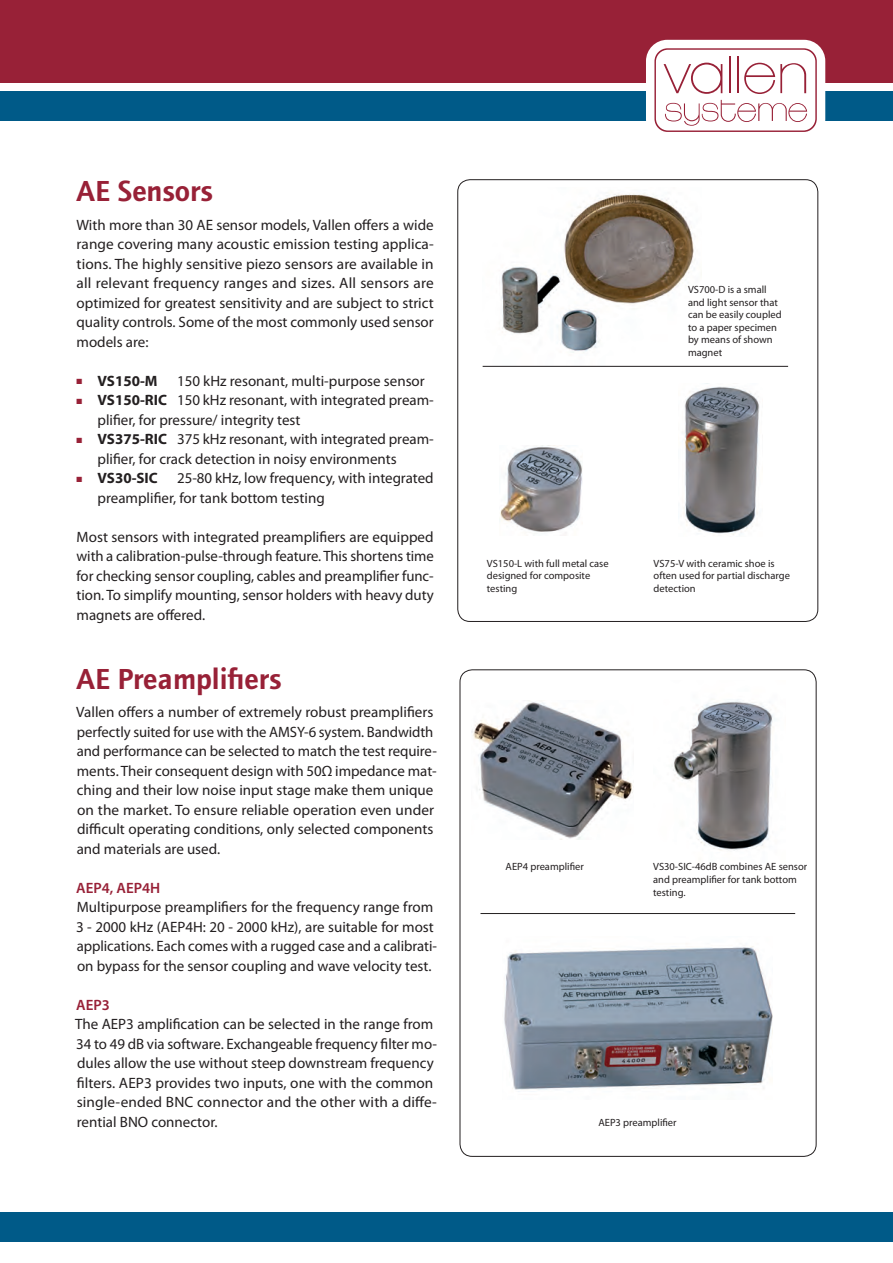
<style>
.page{position:relative;width:893px;height:1263px;background:#fff}
.page>*{position:absolute;margin:0;border:0;box-sizing:border-box;transform-origin:0 0}
.t1{font:600 30px "Foundry Journal";color:#982137}
.t2{font:15px/19.5px "Myriad Pro";color:#231f20}
.t3{font:700 15px "Myriad Pro";color:#231f20}
.t4{font:600 15px "Myriad Pro";color:#982137}
.t5{font:10.5px/12.6px "Myriad Pro";color:#231f20}
.s1{color:#982137}
.s2{font-weight:700}
</style>
<div class="page">
<img style="left:472px;top:700px;width:161px;height:140px">
<div style="left:0;top:91px;width:893px;height:30px;background:#005a88"></div>
<div style="left:0;top:0;width:893px;height:83px;background:#982137"></div>
<div style="left:0;top:1212px;width:893px;height:30px;background:#005a88"></div>
<img style="left:504px;top:946px;width:268px;height:146px">
<img style="left:673px;top:699px;width:100px;height:152px">
<hr style="left:480px;top:913px;width:315px;height:1px;background:#231f20">
<img style="left:501px;top:193px;width:194px;height:160px">
<img style="left:500px;top:445px;width:83px;height:88px">
<hr style="left:483px;top:366px;width:305px;height:1px;background:#231f20">
<img style="left:683px;top:386px;width:77px;height:149px">
<div style="left:646px;top:40px;width:179px;height:100px;background:#fff;border-radius:21px"></div>
<svg style="left:654px;top:48px;width:163px;height:84px"></svg>
<h1 class="t1" style="left:77px;top:179px;width:138px">AE Sensors</h1>
<p class="t2" style="left:77px;top:216px;width:359px;text-align:justify">With more than 30 AE sensor models, Vallen offers a wide range covering many acoustic emission testing applica&shy;tions. The highly sensitive piezo sensors are available in all relevant frequency ranges and sizes. All sensors are optimized for greatest sensitivity and are subject to strict quality controls. Some of the most commonly used sensor models are:</p>
<p class="t3" style="left:77px;top:375px;width:83px"><span class="s1">■</span> VS150-M</p>
<p class="t2" style="left:177px;top:372px;width:249px">150 kHz resonant, multi-purpose sensor</p>
<p class="t2" style="left:98px;top:391px;width:338px;text-indent:-21px"><span class="s1">■</span> <span class="s2">VS150-RIC</span> 150 kHz resonant, with integrated pream&shy;plifier, for pressure/ integrity test</p>
<p class="t2" style="left:98px;top:430px;width:338px;text-indent:-21px"><span class="s1">■</span> <span class="s2">VS375-RIC</span> 375 kHz resonant, with integrated pream&shy;plifier, for crack detection in noisy environments</p>
<p class="t3" style="left:77px;top:472px;width:83px"><span class="s1">■</span> VS30-SIC</p>
<p class="t2" style="left:98px;top:469px;width:338px;text-indent:79px">25-80 kHz, low frequency, with integrated preamplifier, for tank bottom testing</p>
<p class="t2" style="left:77px;top:528px;width:359px;text-align:justify">Most sensors with integrated preamplifiers are equipped with a calibration-pulse-through feature. This shortens time for checking sensor coupling, cables and preamplifier func&shy;tion. To simplify mounting, sensor holders with heavy duty magnets are offered.</p>
<h1 class="t1" style="left:77px;top:667px;width:207px">AE Preamplifiers</h1>
<p class="t2" style="left:76px;top:703px;width:362px">Vallen offers a number of extremely robust preamplifiers perfectly suited for use with the AMSY-6 system. Bandwidth and performance can be selected to match the test require&shy;ments. Their consequent design with 50Ω impedance mat&shy;ching and their low noise input stage make them unique on the market. To ensure reliable operation even under difficult operating conditions, only selected components and materials are used.</p>
<p class="t4" style="left:76px;top:882px;width:86px">AEP4, AEP4H</p>
<p class="t2" style="left:76px;top:898px;width:362px">Multipurpose preamplifiers for the frequency range from 3 - 2000 kHz (AEP4H: 20 - 2000 kHz), are suitable for most applications. Each comes with a rugged case and a calibrati&shy;on bypass for the sensor coupling and wave velocity test.</p>
<p class="t4" style="left:76px;top:999px;width:35px">AEP3</p>
<p class="t2" style="left:75px;top:1015px;width:363px">The AEP3 amplification can be selected in the range from 34 to 49 dB via software. Exchangeable frequency filter mo&shy;dules allow the use without steep downstream frequency filters. AEP3 provides two inputs, one with the common single-ended BNC connector and the other with a diffe&shy;rential BNO connector.</p>
<p class="t5" style="left:688px;top:284px;width:95px">VS700-D is a small and light sensor that can be easily coupled to a paper specimen by means of shown magnet</p>
<p class="t5" style="left:487px;top:558px;width:123px">VS150-L with full metal case designed for composite testing</p>
<p class="t5" style="left:654px;top:558px;width:138px">VS75-V with ceramic shoe is often used for partial discharge detection</p>
<p class="t5" style="left:506px;top:861px;width:80px">AEP4 preamplifier</p>
<p class="t5" style="left:653px;top:861px;width:156px">VS30-SIC-46dB combines AE sensor and preamplifier for tank bottom testing.</p>
<p class="t5" style="left:598px;top:1117px;width:80px">AEP3 preamplifier</p>
</div>
